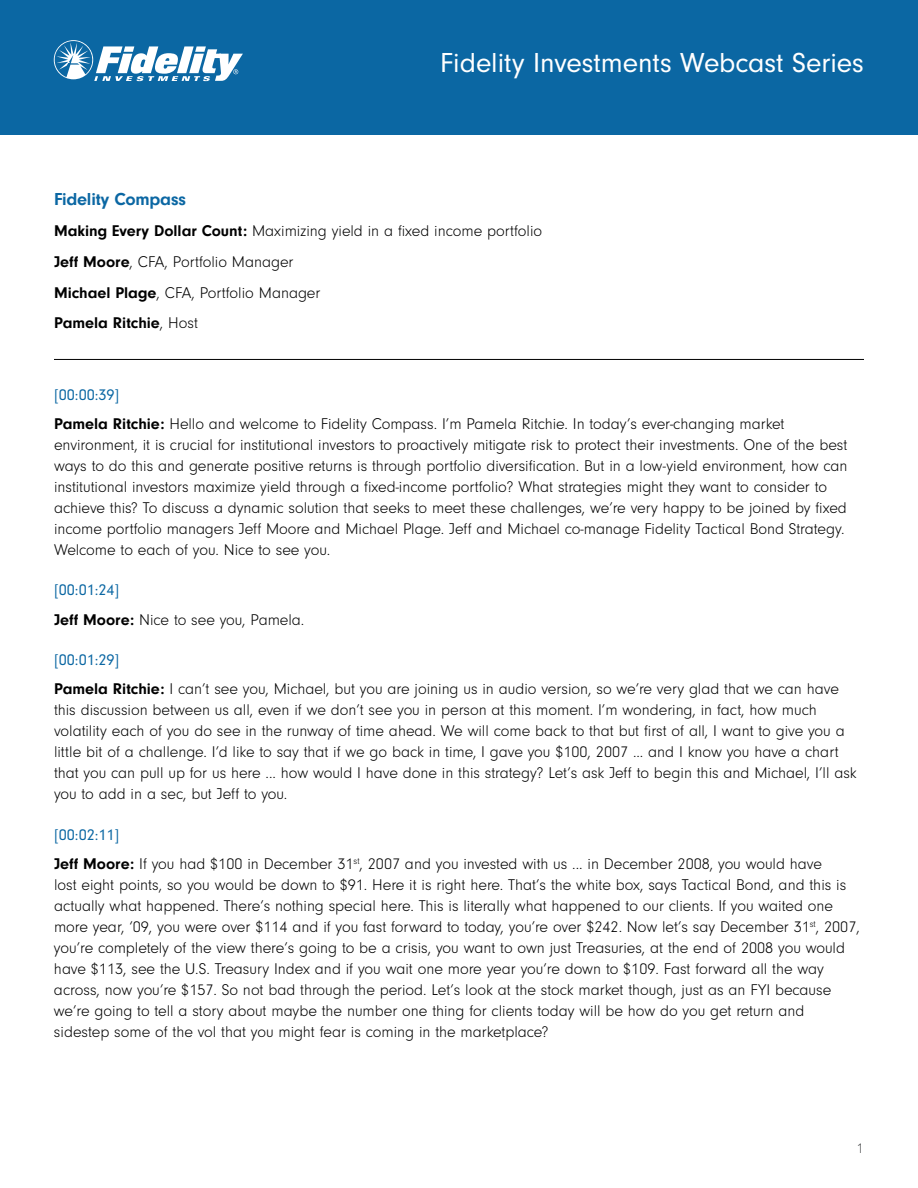
<style>
.page{position:relative;width:918px;height:1188px;background:#fff}
.page>*{position:absolute;margin:0;border:0;box-sizing:border-box;transform-origin:0 0}
.t1{font:28.5px "Neuzeit Gro";color:#fff}
.t2{font:700 18px "Neuzeit Gro";letter-spacing:-.01em;color:#0b67a3}
.t3{font:300 16.2px/21px "Neuzeit Gro";color:#000}
.t4{font:300 13.5px "Avenir";color:#58595b}
.s1{font-weight:700}
.s2{font-weight:400;color:#0b67a3}
</style>
<div class="page">
<div style="left:0;top:0;width:918px;height:135px;background:#0b67a3"></div>
<svg style="left:54px;top:40px;width:189px;height:41px"></svg>
<hr style="left:54px;top:359px;width:810px;height:1px;background:#000">
<h1 class="t1" style="left:440px;top:47px;width:425px">Fidelity Investments Webcast Series</h1>
<p class="t2" style="left:54px;top:189px;width:134px">Fidelity Compass</p>
<p class="t3" style="left:54px;top:216px;width:490px;line-height:30.8px"><span class="s1">Making Every Dollar Count:</span> Maximizing yield in a fixed income portfolio <span class="s1">Jeff Moore</span>, CFA, Portfolio Manager<br><span class="s1">Michael Plage</span>, CFA, Portfolio Manager<br><span class="s1">Pamela Ritchie</span>, Host</p>
<p class="t3" style="left:54px;top:380px;width:732px;line-height:29.2px"><span class="s2">[00:00:39]<br></span><span class="s1">Pamela Ritchie:</span> Hello and welcome to Fidelity Compass. I’m Pamela Ritchie. In today’s ever-changing market</p>
<p class="t3" style="left:54px;top:434px;width:795px">environment, it is crucial for institutional investors to proactively mitigate risk to protect their investments. One of the best ways to do this and generate positive returns is through portfolio diversification. But in a low-yield environment, how can institutional investors maximize yield through a fixed-income portfolio? What strategies might they want to consider to achieve this? To discuss a dynamic solution that seeks to meet these challenges, we’re very happy to be joined by fixed income portfolio managers Jeff Moore and Michael Plage. Jeff and Michael co-manage Fidelity Tactical Bond Strategy.<br>Welcome to each of you. Nice to see you.</p>
<p class="t3" style="left:54px;top:576px;width:252px;line-height:29.2px"><span class="s2">[00:01:24]<br></span><span class="s1">Jeff Moore:</span> Nice to see you, Pamela.</p>
<p class="t3" style="left:54px;top:646px;width:786px;line-height:29.2px"><span class="s2">[00:01:29]<br></span><span class="s1">Pamela Ritchie:</span> I can’t see you, Michael, but you are joining us in audio version, so we’re very glad that we can have</p>
<p class="t3" style="left:54px;top:700px;width:804px">this discussion between us all, even if we don’t see you in person at this moment. I’m wondering, in fact, how much volatility each of you do see in the runway of time ahead. We will come back to that but first of all, I want to give you a little bit of a challenge. I’d like to say that if we go back in time, I gave you $100, 2007 ... and I know you have a chart that you can pull up for us here ... how would I have done in this strategy? Let’s ask Jeff to begin this and Michael, I’ll ask you to add in a sec, but Jeff to you.</p>
<p class="t3" style="left:54px;top:820px;width:770px;line-height:29.2px"><span class="s2">[00:02:11]<br></span><span class="s1">Jeff Moore:</span> If you had $100 in December 31<sup>st</sup>, 2007 and you invested with us ... in December 2008, you would have</p>
<p class="t3" style="left:54px;top:875px;width:807px">lost eight points, so you would be down to $91. Here it is right here. That’s the white box, says Tactical Bond, and this is actually what happened. There’s nothing special here. This is literally what happened to our clients. If you waited one more year, ‘09, you were over $114 and if you fast forward to today, you’re over $242. Now let’s say December 31<sup>st</sup>, 2007, you’re completely of the view there’s going to be a crisis, you want to own just Treasuries, at the end of 2008 you would have $113, see the U.S. Treasury Index and if you wait one more year you’re down to $109. Fast forward all the way across, now you’re $157. So not bad through the period. Let’s look at the stock market though, just as an FYI because we’re going to tell a story about maybe the number one thing for clients today will be how do you get return and sidestep some of the vol that you might fear is coming in the marketplace?</p>
<p class="t4" style="left:857px;top:1140px;width:9px">1</p>
</div>
